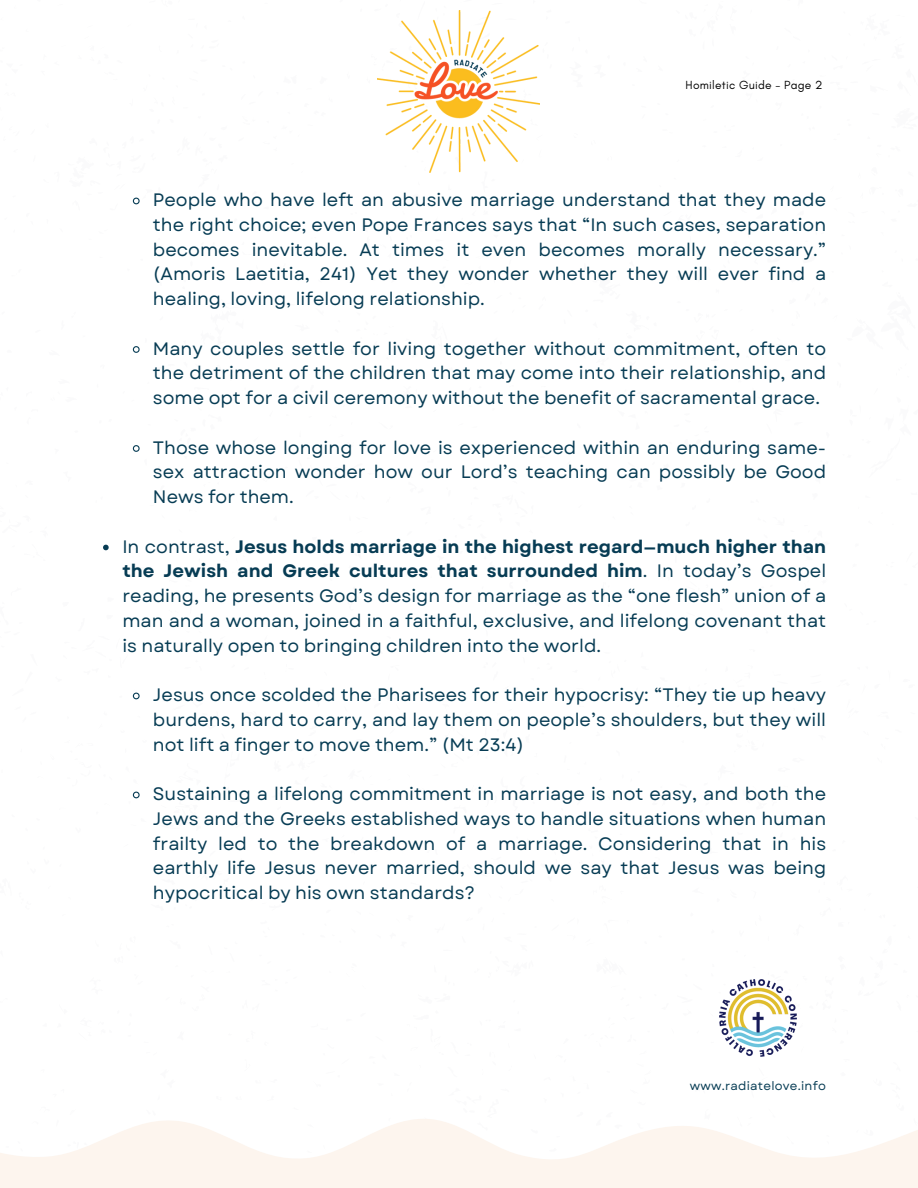
<style>
.page{position:relative;width:918px;height:1188px;background:#fff}
.page>*{position:absolute;margin:0;border:0;box-sizing:border-box;transform-origin:0 0}
.t1{font:18px/24.8px "Garet";color:#073c54;text-align:justify}
.t2{font:12px "Garet";letter-spacing:.02em;color:#073c54}
.t3{font:12px "Glacial Indifference";letter-spacing:.02em;color:#000}
.s1{font-weight:700}
</style>
<div class="page">
<img style="left:378px;top:11px;width:162px;height:162px">
<svg style="left:132px;top:197px;width:8px;height:8px"></svg>
<svg style="left:132px;top:346px;width:8px;height:7px"></svg>
<svg style="left:132px;top:445px;width:8px;height:7px"></svg>
<svg style="left:103px;top:545px;width:6px;height:5px"></svg>
<svg style="left:132px;top:692px;width:8px;height:8px"></svg>
<svg style="left:132px;top:791px;width:8px;height:8px"></svg>
<svg style="left:0;top:1119px;width:918px;height:69px;fill:#fdf5ee"></svg>
<img style="left:719px;top:979px;width:78px;height:78px">
<p class="t3" style="left:686px;top:78px;width:138px">Homiletic Guide - Page 2</p>
<p class="t1" style="left:153px;top:187px;width:675px">People who have left an abusive marriage understand that they made the right choice; even Pope Frances says that “In such cases, separation becomes inevitable. At times it even becomes morally necessary.” (Amoris Laetitia, 241) Yet they wonder whether they will ever find a healing, loving, lifelong relationship.</p>
<p class="t1" style="left:153px;top:336px;width:675px">Many couples settle for living together without commitment, often to the detriment of the children that may come into their relationship, and some opt for a civil ceremony without the benefit of sacramental grace.</p>
<p class="t1" style="left:153px;top:435px;width:675px">Those whose longing for love is experienced within an enduring same&shy;sex attraction wonder how our Lord’s teaching can possibly be Good News for them.</p>
<p class="t1" style="left:122px;top:534px;width:705px">In contrast, <span class="s1">Jesus holds marriage in the highest regard—much higher than the Jewish and Greek cultures that surrounded him</span>. In today’s Gospel reading, he presents God’s design for marriage as the “one flesh” union of a man and a woman, joined in a faithful, exclusive, and lifelong covenant that is naturally open to bringing children into the world.</p>
<p class="t1" style="left:153px;top:682px;width:675px">Jesus once scolded the Pharisees for their hypocrisy: “They tie up heavy burdens, hard to carry, and lay them on people’s shoulders, but they will not lift a finger to move them.” (Mt 23:4)</p>
<p class="t1" style="left:153px;top:781px;width:675px">Sustaining a lifelong commitment in marriage is not easy, and both the Jews and the Greeks established ways to handle situations when human frailty led to the breakdown of a marriage. Considering that in his earthly life Jesus never married, should we say that Jesus was being hypocritical by his own standards?</p>
<p class="t2" style="left:690px;top:1077px;width:138px">www.radiatelove.info</p>
</div>
